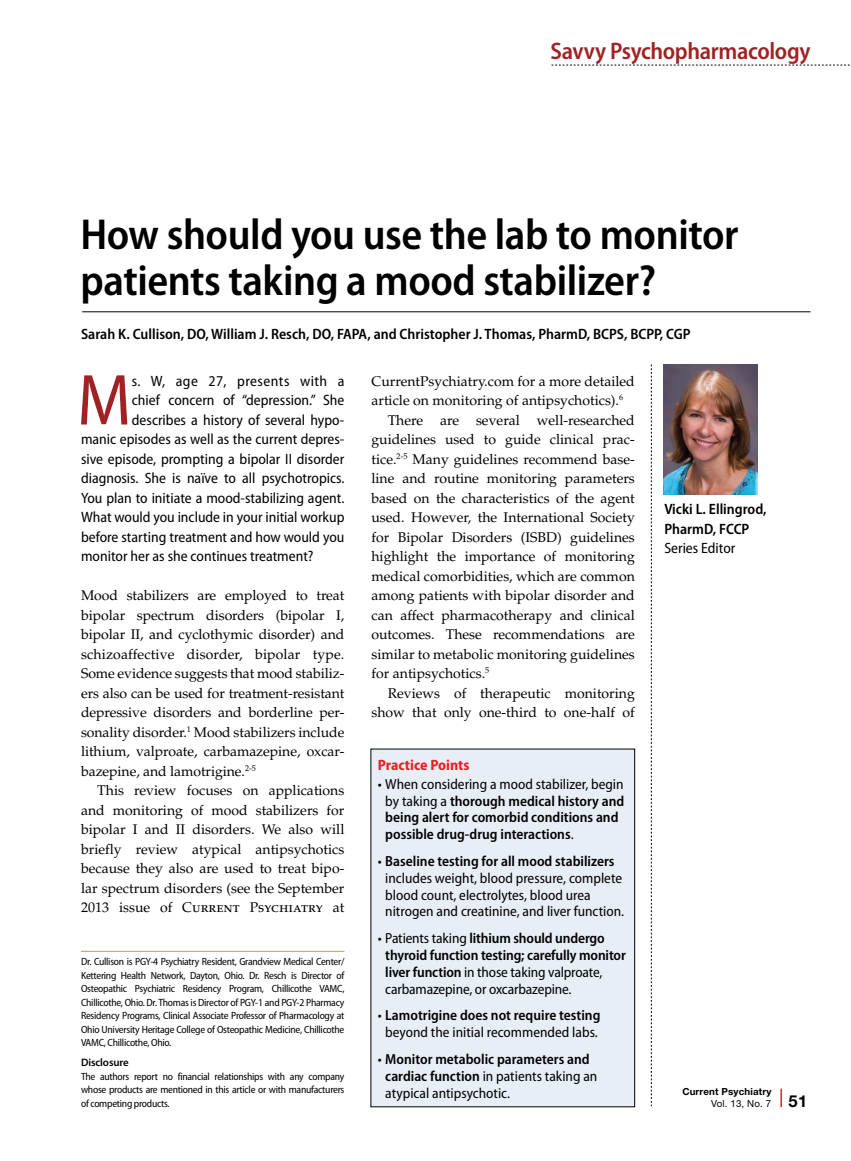
<style>
.page{position:relative;width:851px;height:1161px;background:#fff}
.page>*{position:absolute;margin:0;border:0;box-sizing:border-box;transform-origin:0 0}
.Case_Study_Drop_Cap{font:semi-condensed 72.9px "Myriad Pro";color:#a02225}
.Article_Title{font:600 semi-condensed 43.5px/46.5px "Myriad Pro";letter-spacing:-.01em;color:#000}
.t1{font:600 semi-condensed 24px "Myriad Pro";letter-spacing:-.015em;color:#a02225}
.t2{font:700 16.5px "Helvetica Neue LT Std";color:#000}
.Case_Study_Drop_Cap-2{font:semi-condensed 15px "Myriad Pro";color:#000}
.Byline{font:600 semi-condensed 15px/19.5px "Myriad Pro";color:#000}
.Case_Study_Drop_Cap-3{font:semi-condensed 15px "Myriad Pro";letter-spacing:.03em;color:#000}
.Practice_Pts_Hed{font:700 semi-condensed 15px "Myriad Pro";color:#ed1d24}
.Prac_Pts_Text{font:600 semi-condensed 14.7px/16.8px "Myriad Pro";color:#000}
.Prac_Pts_Text-2{font:semi-condensed 14.7px/16.8px "Myriad Pro";color:#000}
.Body_2{font:14.1px/19.5px "Palatino LT Std";color:#000;text-align:justify}
.Body_1{font:14.1px/19.5px "Palatino LT Std";letter-spacing:-.005em;color:#000;text-align:justify}
.Disclosure_Hed{font:600 10.8px "Myriad Pro";letter-spacing:-.01em;color:#000}
.Bio{font:semi-condensed 10.5px/13.5px "Myriad Pro";letter-spacing:-.025em;color:#000;text-align:justify}
.Disclosure{font:semi-condensed 10.5px/13.5px "Myriad Pro";letter-spacing:-.025em;color:#000;text-align:justify}
.t3{font:700 9.75px "Helvetica Neue LT Std";letter-spacing:.015em;color:#000}
.t4{font:9.75px "Helvetica Neue LT Std";letter-spacing:.015em;color:#000}
.s1{font-weight:400}
.s2{font-weight:600}
</style>
<div class="page">
<svg style="left:780px;top:1089px;width:1px;height:18px"></svg>
<svg style="left:651px;top:364px;width:1px;height:742px"></svg>
<hr style="left:82px;top:312px;width:728px;height:1px;background:#000">
<img style="left:663px;top:364px;width:94px;height:131px">
<svg style="left:551px;top:65px;width:299px;height:1px"></svg>
<hr style="left:81px;top:951px;width:263px;height:1px;background:#b79d68">
<div style="left:371px;top:749px;width:263px;height:358px;background:#e8eef6"></div>
<p class="t1" style="left:550px;top:35px;width:261px">Savvy Psychopharmacology</p>
<p class="Article_Title" style="left:81px;top:210px;width:659px">How should you use the lab to monitor patients taking a mood stabilizer?</p>
<p class="Byline" style="left:81px;top:324px;width:611px">Sarah K. Cullison, DO, William J. Resch, DO, FAPA, and Christopher J. Thomas, PharmD, BCPS, BCPP, CGP</p>
<p class="Case_Study_Drop_Cap" style="left:77px;top:355px;width:56px">M</p>
<p class="Case_Study_Drop_Cap-3" style="left:132px;top:371px;width:214px">s. W, age 27, presents with a</p>
<p class="Case_Study_Drop_Cap-2" style="left:132px;top:391px;width:214px">chief concern of “depression.” She</p>
<p class="Case_Study_Drop_Cap-2" style="left:132px;top:410px;width:214px">describes a history of several hypo-</p>
<p class="Case_Study_Drop_Cap-2" style="left:81px;top:430px;width:265px">manic episodes as well as the current depres-</p>
<p class="Case_Study_Drop_Cap-2" style="left:81px;top:449px;width:265px">sive episode, prompting a bipolar II disorder</p>
<p class="Case_Study_Drop_Cap-2" style="left:81px;top:469px;width:265px">diagnosis. She is naïve to all psychotropics.</p>
<p class="Case_Study_Drop_Cap-2" style="left:81px;top:488px;width:265px">You plan to initiate a mood-stabilizing agent.</p>
<p class="Case_Study_Drop_Cap-2" style="left:81px;top:508px;width:265px">What would you include in your initial workup</p>
<p class="Case_Study_Drop_Cap-2" style="left:81px;top:527px;width:265px">before starting treatment and how would you</p>
<p class="Case_Study_Drop_Cap-2" style="left:81px;top:547px;width:234px">monitor her as she continues treatment?</p>
<p class="Body_1" style="left:81px;top:586px;width:265px">Mood stabilizers are employed to treat bipolar spectrum disorders (bipolar I, bipolar II, and cyclothymic disorder) and schizoaffective disorder, bipolar type.<br>Some evidence suggests that mood stabiliz&shy;ers also can be used for treatment-resistant depressive disorders and borderline per&shy;sonality disorder.<sup>1</sup> Mood stabilizers include lithium, valproate, carbamazepine, oxcar&shy;bazepine, and lamotrigine.<sup>2-5</sup></p>
<p class="Body_2" style="left:81px;top:781px;width:265px;text-indent:16px">This review focuses on applications and monitoring of mood stabilizers for bipolar I and II disorders. We also will briefly review atypical antipsychotics because they also are used to treat bipo&shy;lar spectrum disorders (see the September 2013 issue of Current Psychiatry at</p>
<p class="Bio" style="left:81px;top:955px;width:265px">Dr. Cullison is PGY-4 Psychiatry Resident, Grandview Medical Center/ Kettering Health Network, Dayton, Ohio. Dr. Resch is Director of Osteopathic Psychiatric Residency Program, Chillicothe VAMC, Chillicothe, Ohio. Dr. Thomas is Director of PGY-1 and PGY-2 Pharmacy Residency Programs, Clinical Associate Professor of Pharmacology at Ohio University Heritage College of Osteopathic Medicine, Chillicothe VAMC, Chillicothe, Ohio.</p>
<p class="Disclosure_Hed" style="left:81px;top:1056px;width:49px">Disclosure</p>
<p class="Disclosure" style="left:81px;top:1069px;width:265px">The authors report no financial relationships with any company whose products are mentioned in this article or with manufacturers of competing products.</p>
<p class="Body_2" style="left:371px;top:371px;width:265px">CurrentPsychiatry.com for a more detailed article on monitoring of antipsychotics).<sup>6</sup></p>
<p class="Body_2" style="left:371px;top:410px;width:265px;text-indent:16px">There are several well-researched guidelines used to guide clinical prac&shy;tice.<sup>2-5</sup> Many guidelines recommend base&shy;line and routine monitoring parameters based on the characteristics of the agent used. However, the International Society for Bipolar Disorders (ISBD) guidelines highlight the importance of monitoring medical comorbidities, which are common among patients with bipolar disorder and can affect pharmacotherapy and clinical outcomes. These recommendations are similar to metabolic monitoring guidelines for antipsychotics.<sup>5</sup></p>
<p class="Body_2" style="left:371px;top:683px;width:265px;text-align:right">Reviews of therapeutic monitoring show that only one-third to one-half of</p>
<p class="Practice_Pts_Hed" style="left:378px;top:755px;width:93px">Practice Points</p>
<p class="Prac_Pts_Text" style="left:385px;top:775px;width:240px;text-indent:-7px"><span class="s1">• When considering a mood stabilizer, begin by taking a</span> thorough medical history and being alert for comorbid conditions and possible drug-drug interactions<span class="s1">.</span></p>
<p class="Prac_Pts_Text-2" style="left:385px;top:852px;width:240px;text-indent:-7px">• <span class="s2">Baseline testing for all mood stabilizers </span>includes weight, blood pressure, complete blood count, electrolytes, blood urea nitrogen and creatinine, and liver function.</p>
<p class="Prac_Pts_Text" style="left:385px;top:929px;width:242px;text-indent:-7px"><span class="s1">• Patients taking</span> lithium should undergo thyroid function testing; carefully monitor liver function <span class="s1">in those taking valproate, carbamazepine, or oxcarbazepine.</span></p>
<p class="Prac_Pts_Text-2" style="left:378px;top:1007px;width:224px;text-align:center">• <span class="s2">Lamotrigine does not require testing </span>beyond the initial recommended labs.</p>
<p class="Prac_Pts_Text" style="left:385px;top:1050px;width:214px;text-indent:-7px"><span class="s1">•</span> Monitor metabolic parameters and cardiac function <span class="s1">in patients taking an atypical antipsychotic.</span></p>
<p class="Byline" style="left:664px;top:499px;width:104px">Vicki L. Ellingrod,<br>PharmD, FCCP<br><span class="s1">Series Editor</span></p>
<p class="t3" style="left:682px;top:1085px;width:90px">Current Psychiatry</p>
<p class="t4" style="left:711px;top:1098px;width:62px">Vol. 13, No. 7</p>
<p class="t2" style="left:788px;top:1091px;width:20px">51</p>
</div>
